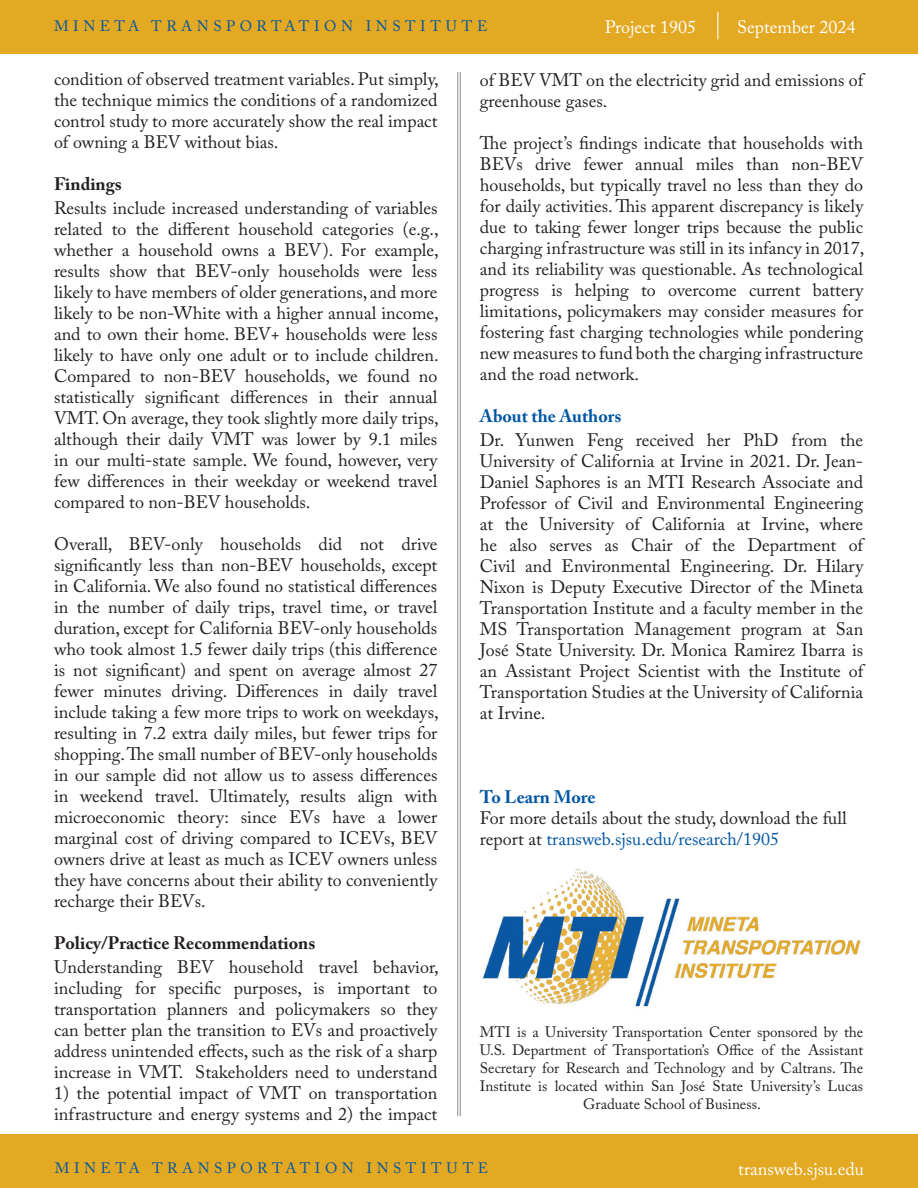
<style>
.page{position:relative;width:918px;height:1188px;background:#fff}
.page>*{position:absolute;margin:0;border:0;box-sizing:border-box;transform-origin:0 0}
.About_the_Authors{font:18px/21px "Adobe Caslon Pro";color:#231f20;text-align:justify}
.Body_Text{font:18px/21px "Adobe Caslon Pro";color:#231f20;text-align:justify}
.To_Learn_More_-_Body{font:18px/21px "Adobe Caslon Pro";color:#231f20}
.t1{font:18px "Adobe Caslon Pro";color:#fff}
.t2{font:700 18px "Adobe Caslon Pro";color:#231f20}
.About_the_Authors-2{font:700 18px "Adobe Caslon Pro";color:#0156a3}
.About_MTI{font:15px/18px "Adobe Caslon Pro";color:#231f20;text-align:center}
.t3{font:15px "Adobe Caslon Pro";letter-spacing:.3em;color:#0156a3}
.s1{color:#0156a3}
</style>
<div class="page">
<hr style="left:460px;top:72px;width:1px;height:1044px;background:#8a8c8f">
<hr style="left:457px;top:72px;width:1px;height:1044px;background:#8a8c8f">
<img style="left:482px;top:868px;width:379px;height:139px">
<div style="left:0;top:1134px;width:918px;height:54px;background:#e4a922"></div>
<div style="left:0;top:0;width:918px;height:54px;background:#e4a922"></div>
<svg style="left:717px;top:12px;width:1px;height:27px"></svg>
<p class="t3" style="left:54px;top:17px;width:435px">MINETA TRANSPORTATION INSTITUTE</p>
<p class="t1" style="left:605px;top:16px;width:93px">Project 1905</p>
<p class="t1" style="left:737px;top:16px;width:120px">September 2024</p>
<p class="Body_Text" style="left:54px;top:69px;width:386px">condition of observed treatment variables. Put simply, the technique mimics the conditions of a randomized control study to more accurately show the real impact of owning a BEV without bias.</p>
<p class="t2" style="left:54px;top:173px;width:69px">Findings</p>
<p class="About_the_Authors" style="left:54px;top:198px;width:386px">Results include increased understanding of variables related to the different household categories (e.g., whether a household owns a BEV). For example, results show that BEV-only households were less likely to have members of older generations, and more likely to be non-White with a higher annual income, and to own their home. BEV+ households were less likely to have only one adult or to include children.<br>Compared to non-BEV households, we found no statistically significant differences in their annual VMT. On average, they took slightly more daily trips, although their daily VMT was lower by 9.1 miles in our multi-state sample. We found, however, very few differences in their weekday or weekend travel compared to non-BEV households.</p>
<p class="About_the_Authors" style="left:54px;top:534px;width:386px">Overall, BEV-only households did not drive significantly less than non-BEV households, except in California. We also found no statistical differences in the number of daily trips, travel time, or travel duration, except for California BEV-only households who took almost 1.5 fewer daily trips (this difference is not significant) and spent on average almost 27 fewer minutes driving. Differences in daily travel include taking a few more trips to work on weekdays, resulting in 7.2 extra daily miles, but fewer trips for shopping. The small number of BEV-only households in our sample did not allow us to assess differences in weekend travel. Ultimately, results align with microeconomic theory: since EVs have a lower marginal cost of driving compared to ICEVs, BEV owners drive at least as much as ICEV owners unless they have concerns about their ability to conveniently recharge their BEVs.</p>
<p class="t2" style="left:54px;top:932px;width:263px">Policy/Practice Recommendations</p>
<p class="About_the_Authors" style="left:54px;top:957px;width:386px">Understanding BEV household travel behavior, including for specific purposes, is important to transportation planners and policymakers so they can better plan the transition to EVs and proactively address unintended effects, such as the risk of a sharp increase in VMT. Stakeholders need to understand</p>
<p class="About_the_Authors" style="left:54px;top:1083px;width:385px">1) the potential impact of VMT on transportation infrastructure and energy systems and 2) the impact</p>
<p class="About_the_Authors" style="left:480px;top:69px;width:385px">of BEV VMT on the electricity grid and emissions of greenhouse gases.</p>
<p class="About_the_Authors" style="left:480px;top:132px;width:386px">The project’s findings indicate that households with BEVs drive fewer annual miles than non-BEV households, but typically travel no less than they do for daily activities. This apparent discrepancy is likely due to taking fewer longer trips because the public charging infrastructure was still in its infancy in 2017, and its reliability was questionable. As technological progress is helping to overcome current battery limitations, policymakers may consider measures for fostering fast charging technologies while pondering new measures to fund both the charging infrastructure and the road network.</p>
<p class="About_the_Authors-2" style="left:480px;top:405px;width:143px">About the Authors</p>
<p class="About_the_Authors" style="left:480px;top:429px;width:385px">Dr. Yunwen Feng received her PhD from the University of California at Irvine in 2021. Dr. Jean-Daniel Saphores is an MTI Research Associate and Professor of Civil and Environmental Engineering at the University of California at Irvine, where he also serves as Chair of the Department of Civil and Environmental Engineering. Dr. Hilary Nixon is Deputy Executive Director of the Mineta Transportation Institute and a faculty member in the MS Transportation Management program at San José State University. Dr. Monica Ramirez Ibarra is an Assistant Project Scientist with the Institute of Transportation Studies at the University of California at Irvine.</p>
<p class="About_the_Authors-2" style="left:480px;top:786px;width:117px">To Learn More</p>
<p class="To_Learn_More_-_Body" style="left:480px;top:807px;width:368px">For more details about the study, download the full report at <span class="s1">transweb.sjsu.edu/research/1905</span></p>
<p class="About_MTI" style="left:480px;top:1023px;width:385px">MTI is a University Transportation Center sponsored by the U.S. Department of Transportation’s Office of the Assistant Secretary for Research and Technology and by Caltrans. The Institute is located within San José State University’s Lucas Graduate School of Business.</p>
<p class="t3" style="left:55px;top:1159px;width:435px">MINETA TRANSPORTATION INSTITUTE</p>
<p class="t1" style="left:738px;top:1159px;width:127px">transweb.sjsu.edu</p>
</div>
